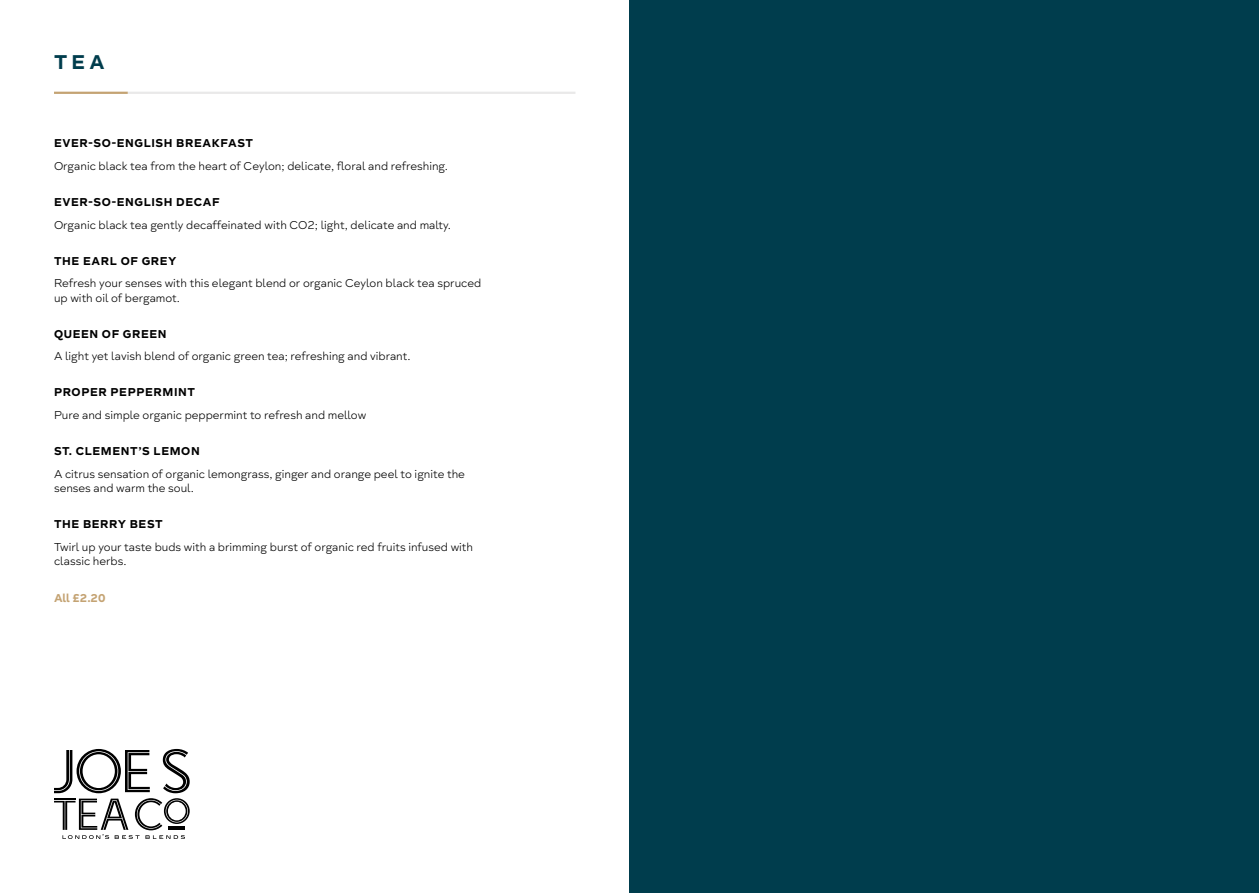
<style>
.page{position:relative;width:1259px;height:893px;background:#fff}
.page>*{position:absolute;margin:0;border:0;box-sizing:border-box;transform-origin:0 0}
.t1{font:700 21px "Taro";color:#003d4d}
.t2{font:300 12px/14.4px "Taro";color:#000}
.t3{font:700 12px "Taro";letter-spacing:.05em;color:#000}
.t4{font:700 12px "Taro";color:#c4a373}
</style>
<div class="page">
<div style="left:629px;top:0;width:630px;height:893px;background:#003d4d"></div>
<hr style="left:54px;top:92px;width:74px;height:2px;background:#c4a373">
<hr style="left:128px;top:92px;width:447px;height:2px;background:#d4d3d3">
<svg style="left:54px;top:749px;width:136px;height:90px"></svg>
<h1 class="t1" style="left:54px;top:50px;width:52px">TEA</h1>
<p class="t3" style="left:54px;top:136px;width:201px">EVER-SO-ENGLISH BREAKFAST</p>
<p class="t2" style="left:54px;top:159px;width:395px">Organic black tea from the heart of Ceylon; delicate, floral and refreshing.</p>
<p class="t3" style="left:54px;top:195px;width:167px">EVER-SO-ENGLISH DECAF</p>
<p class="t2" style="left:54px;top:218px;width:398px">Organic black tea gently decaffeinated with CO2; light, delicate and malty.</p>
<p class="t3" style="left:54px;top:253px;width:124px">THE EARL OF GREY</p>
<p class="t2" style="left:54px;top:276px;width:429px">Refresh your senses with this elegant blend or organic Ceylon black tea spruced up with oil of bergamot.</p>
<p class="t3" style="left:54px;top:326px;width:114px">QUEEN OF GREEN</p>
<p class="t2" style="left:54px;top:349px;width:358px">A light yet lavish blend of organic green tea; refreshing and vibrant.</p>
<p class="t3" style="left:54px;top:385px;width:142px">PROPER PEPPERMINT</p>
<p class="t2" style="left:54px;top:408px;width:314px">Pure and simple organic peppermint to refresh and mellow</p>
<p class="t3" style="left:54px;top:444px;width:147px">ST. CLEMENT’S LEMON</p>
<p class="t2" style="left:54px;top:467px;width:412px">A citrus sensation of organic lemongrass, ginger and orange peel to ignite the senses and warm the soul.</p>
<p class="t3" style="left:54px;top:516px;width:110px">THE BERRY BEST</p>
<p class="t2" style="left:54px;top:539px;width:420px">Twirl up your taste buds with a brimming burst of organic red fruits infused with classic herbs.</p>
<p class="t4" style="left:54px;top:591px;width:53px">All £2.20</p>
</div>
